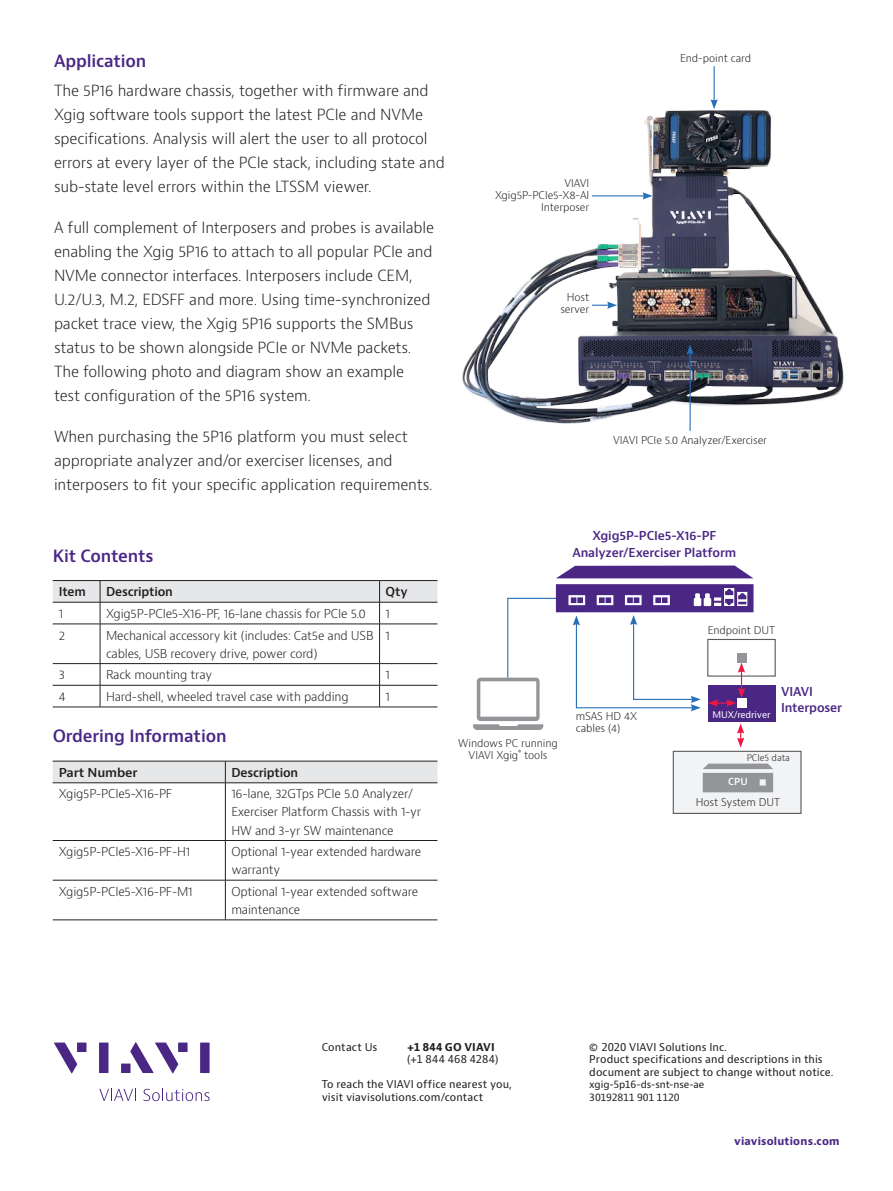
<style>
.page{position:relative;width:893px;height:1191px;background:#fff}
.page>*{position:absolute;margin:0;border:0;box-sizing:border-box;transform-origin:0 0}
.H2_Heading_Purple_12{font:600 16.5px "Bernino Sans";letter-spacing:-.01em;color:#4a2785}
.P_10_16{font:300 15px/24px "Bernino Sans";letter-spacing:-.01em;color:#231f20}
.Table_Copy{font:300 12px/18px "Bernino Sans";letter-spacing:-.015em;color:#231f20}
.H3_Heading_Level_3{font:600 12px "Bernino Sans";letter-spacing:-.01em;color:#4a2785}
.TH{font:600 12px "Bernino Sans";letter-spacing:-.015em;color:#231f20}
.TH-2{font:600 12px "Bernino Sans";letter-spacing:-.015em;color:#231f20;scale:1.05 1}
.t1{font:10.5px/12.6px "Bernino Sans";letter-spacing:.01em;color:#231f20}
.H3_Heading_Level_3-2{font:300 10.5px/12px "Bernino Sans";letter-spacing:-.01em;color:#231f20;text-align:right}
.t2{font:700 10.5px "Bernino Sans";letter-spacing:.02em;color:#4a2785}
.t3{font:700 10.5px "Bernino Sans";letter-spacing:.015em;color:#231f20}
.t4{font:9.75px/12.6px "Bernino Sans";letter-spacing:-.015em;color:#231f20}
.H3_Heading_Level_3-3{font:600 9.45px "Bernino Sans";color:#fff}
.H3_Heading_Level_3-4{font:9px "Bernino Sans";letter-spacing:-.01em;color:#fff}
.H3_Heading_Level_3-5{font:300 9px "Bernino Sans";letter-spacing:-.01em;color:#231f20}
</style>
<div class="page">
<svg style="left:99px;top:1088px;width:37px;height:13px"></svg>
<svg style="left:144px;top:1088px;width:66px;height:13px"></svg>
<svg style="left:54px;top:1042px;width:23px;height:31px"></svg>
<div style="left:77px;top:1042px;width:9px;height:10px;background:#4a2785"></div>
<div style="left:99px;top:1042px;width:9px;height:31px;background:#4a2785"></div>
<div style="left:178px;top:1042px;width:10px;height:10px;background:#4a2785"></div>
<div style="left:200px;top:1042px;width:10px;height:31px;background:#4a2785"></div>
<svg style="left:130px;top:1042px;width:48px;height:31px"></svg>
<div style="left:121px;top:1063px;width:10px;height:10px;background:#4a2785"></div>
<img style="left:462px;top:90px;width:382px;height:341px">
<hr style="left:714px;top:66px;width:1px;height:36px;background:#2a70b8">
<svg style="left:710px;top:99px;width:8px;height:10px"></svg>
<hr style="left:592px;top:195px;width:53px;height:1px;background:#2a70b8">
<svg style="left:643px;top:192px;width:10px;height:7px"></svg>
<svg style="left:592px;top:301px;width:25px;height:8px"></svg>
<hr style="left:690px;top:352px;width:1px;height:79px;background:#2a70b8">
<svg style="left:686px;top:344px;width:8px;height:10px"></svg>
<hr style="left:53px;top:623px;width:47px;height:1px;background:#231f20">
<hr style="left:100px;top:623px;width:280px;height:1px;background:#231f20">
<hr style="left:100px;top:624px;width:1px;height:39px;background:#231f20">
<hr style="left:380px;top:623px;width:57px;height:1px;background:#231f20">
<hr style="left:379px;top:624px;width:1px;height:39px;background:#231f20">
<hr style="left:53px;top:663px;width:47px;height:1px;background:#231f20">
<hr style="left:100px;top:663px;width:280px;height:1px;background:#231f20">
<hr style="left:380px;top:663px;width:57px;height:1px;background:#231f20">
<hr style="left:53px;top:685px;width:47px;height:1px;background:#231f20">
<hr style="left:100px;top:685px;width:280px;height:1px;background:#231f20">
<svg style="left:100px;top:664px;width:1px;height:42px"></svg>
<hr style="left:380px;top:685px;width:57px;height:1px;background:#231f20">
<svg style="left:379px;top:664px;width:1px;height:42px"></svg>
<hr style="left:53px;top:706px;width:47px;height:1px;background:#231f20">
<hr style="left:100px;top:706px;width:280px;height:1px;background:#231f20">
<hr style="left:380px;top:706px;width:57px;height:1px;background:#231f20">
<svg style="left:53px;top:580px;width:384px;height:43px"></svg>
<hr style="left:53px;top:602px;width:47px;height:1px;background:#231f20">
<hr style="left:100px;top:602px;width:280px;height:1px;background:#231f20">
<hr style="left:380px;top:602px;width:57px;height:1px;background:#231f20">
<div style="left:53px;top:761px;width:384px;height:21px;background:#e6e7e9"></div>
<hr style="left:53px;top:782px;width:172px;height:1px;background:#231f20">
<hr style="left:225px;top:782px;width:212px;height:1px;background:#231f20">
<hr style="left:225px;top:783px;width:1px;height:57px;background:#231f20">
<hr style="left:53px;top:840px;width:172px;height:1px;background:#231f20">
<hr style="left:225px;top:840px;width:212px;height:1px;background:#231f20">
<hr style="left:225px;top:840px;width:1px;height:40px;background:#231f20">
<hr style="left:53px;top:880px;width:172px;height:1px;background:#231f20">
<hr style="left:225px;top:880px;width:212px;height:1px;background:#231f20">
<hr style="left:225px;top:880px;width:1px;height:39px;background:#231f20">
<hr style="left:53px;top:919px;width:172px;height:1px;background:#231f20">
<hr style="left:225px;top:919px;width:212px;height:1px;background:#231f20">
<div style="left:673px;top:750px;width:128px;height:64px;background:#f2f3f4;border:1px solid #595a59"></div>
<svg style="left:703px;top:763px;width:70px;height:29px"></svg>
<div style="left:708px;top:684px;width:67px;height:37px;background:#4a2785"></div>
<div style="left:707px;top:639px;width:69px;height:37px;border:1px solid #595a59"></div>
<svg style="left:473px;top:565px;width:280px;height:182px"></svg>
<p class="H2_Heading_Purple_12" style="left:54px;top:51px;width:94px">Application</p>
<p class="P_10_16" style="left:54px;top:78px;width:392px">The 5P16 hardware chassis, together with firmware and Xgig software tools support the latest PCIe and NVMe specifications. Analysis will alert the user to all protocol errors at every layer of the PCIe stack, including state and sub-state level errors within the LTSSM viewer.</p>
<p class="P_10_16" style="left:54px;top:215px;width:382px">A full complement of Interposers and probes is available enabling the Xgig 5P16 to attach to all popular PCIe and NVMe connector interfaces. Interposers include CEM, U.2/U.3, M.2, EDSFF and more. Using time-synchronized packet trace view, the Xgig 5P16 supports the SMBus status to be shown alongside PCIe or NVMe packets.<br>The following photo and diagram show an example<br>test configuration of the 5P16 system.</p>
<p class="P_10_16" style="left:54px;top:424px;width:380px">When purchasing the 5P16 platform you must select appropriate analyzer and/or exerciser licenses, and interposers to fit your specific application requirements.</p>
<p class="H3_Heading_Level_3-2" style="left:564px;top:178px;width:26px">VIAVI</p>
<p class="H3_Heading_Level_3-2" style="left:495px;top:190px;width:96px">Xgig5P-PCIe5-X8-AI</p>
<p class="H3_Heading_Level_3-2" style="left:541px;top:202px;width:50px">Interposer</p>
<p class="H3_Heading_Level_3-2" style="left:560px;top:291px;width:30px">Host server</p>
<p class="H3_Heading_Level_3-2" style="left:680px;top:53px;width:72px">End-point card</p>
<p class="H3_Heading_Level_3-2" style="left:613px;top:434px;width:155px">VIAVI PCIe 5.0 Analyzer/Exerciser</p>
<p class="H2_Heading_Purple_12" style="left:53px;top:545px;width:102px">Kit Contents</p>
<p class="TH" style="left:59px;top:584px;width:29px">Item</p>
<p class="TH" style="left:106px;top:584px;width:68px">Description</p>
<p class="TH" style="left:386px;top:584px;width:24px">Qty</p>
<p class="Table_Copy" style="left:59px;top:605px;width:6px">1</p>
<p class="Table_Copy" style="left:106px;top:605px;width:261px">Xgig5P-PCIe5-X16-PF, 16-lane chassis for PCIe 5.0</p>
<p class="Table_Copy" style="left:386px;top:605px;width:6px">1</p>
<p class="Table_Copy" style="left:59px;top:626px;width:8px">2</p>
<p class="Table_Copy" style="left:106px;top:626px;width:269px">Mechanical accessory kit (includes: Cat5e and USB cables, USB recovery drive, power cord)</p>
<p class="Table_Copy" style="left:386px;top:626px;width:6px">1</p>
<p class="Table_Copy" style="left:59px;top:666px;width:8px">3</p>
<p class="Table_Copy" style="left:106px;top:666px;width:108px">Rack mounting tray</p>
<p class="Table_Copy" style="left:386px;top:666px;width:6px">1</p>
<p class="Table_Copy" style="left:59px;top:688px;width:9px">4</p>
<p class="Table_Copy" style="left:106px;top:688px;width:244px">Hard-shell, wheeled travel case with padding</p>
<p class="Table_Copy" style="left:386px;top:688px;width:6px">1</p>
<p class="H2_Heading_Purple_12" style="left:53px;top:725px;width:175px">Ordering Information</p>
<p class="TH-2" style="left:59px;top:764px;width:77px">Part Number</p>
<p class="TH" style="left:231px;top:764px;width:68px">Description</p>
<p class="Table_Copy" style="left:59px;top:785px;width:115px">Xgig5P-PCIe5-X16-PF</p>
<p class="Table_Copy" style="left:231px;top:785px;width:191px">16-lane, 32GTps PCIe 5.0 Analyzer/<br>Exerciser Platform Chassis with 1-yr<br>HW and 3-yr SW maintenance</p>
<p class="Table_Copy" style="left:59px;top:843px;width:133px">Xgig5P-PCIe5-X16-PF-H1</p>
<p class="Table_Copy" style="left:231px;top:843px;width:191px">Optional 1-year extended hardware warranty</p>
<p class="Table_Copy" style="left:59px;top:882px;width:135px">Xgig5P-PCIe5-X16-PF-M1</p>
<p class="Table_Copy" style="left:231px;top:882px;width:188px">Optional 1-year extended software maintenance</p>
<p class="H3_Heading_Level_3" style="left:592px;top:528px;width:125px">Xgig5P-PCIe5-X16-PF</p>
<p class="H3_Heading_Level_3" style="left:572px;top:545px;width:165px">Analyzer/Exerciser Platform</p>
<p class="H3_Heading_Level_3-2" style="left:458px;top:737px;width:101px;text-align:center">Windows PC running<br>VIAVI Xgig<sup>®</sup> tools</p>
<p class="H3_Heading_Level_3-2" style="left:576px;top:710px;width:63px;text-align:left">mSAS HD 4X cables (4)</p>
<p class="H3_Heading_Level_3-2" style="left:708px;top:624px;width:69px">Endpoint DUT</p>
<p class="H3_Heading_Level_3-4" style="left:712px;top:709px;width:60px">MUX/redriver</p>
<p class="H3_Heading_Level_3" style="left:781px;top:684px;width:33px">VIAVI</p>
<p class="H3_Heading_Level_3" style="left:781px;top:700px;width:63px">Interposer</p>
<p class="H3_Heading_Level_3-5" style="left:747px;top:752px;width:45px">PCIe5 data</p>
<p class="H3_Heading_Level_3-3" style="left:728px;top:775px;width:21px">CPU</p>
<p class="H3_Heading_Level_3-2" style="left:696px;top:796px;width:86px">Host System DUT</p>
<p class="t1" style="left:322px;top:1040px;width:57px">Contact Us</p>
<p class="t3" style="left:407px;top:1040px;width:89px">+1 844 GO VIAVI</p>
<p class="t1" style="left:407px;top:1053px;width:93px">(+1 844 468 4284)</p>
<p class="t1" style="left:322px;top:1078px;width:192px">To reach the VIAVI office nearest you, visit viavisolutions.com/contact</p>
<p class="t1" style="left:589px;top:1040px;width:246px">© 2020 VIAVI Solutions Inc.<br>Product specifications and descriptions in this document are subject to change without notice.</p>
<p class="t4" style="left:589px;top:1078px;width:117px">xgig-5p16-ds-snt-nse-ae<br>30192811 901 1120</p>
<p class="t2" style="left:734px;top:1134px;width:107px">viavisolutions.com</p>
</div>
